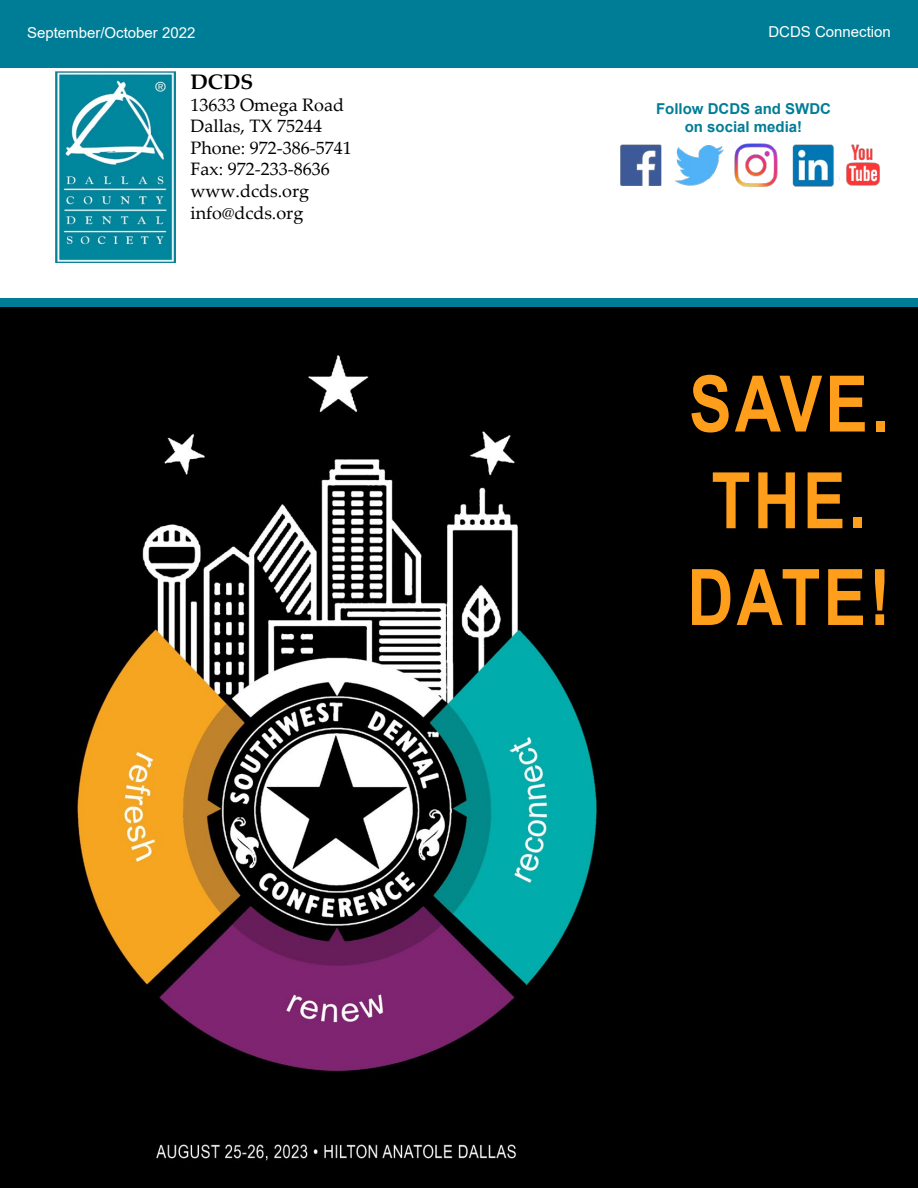
<style>
.page{position:relative;width:918px;height:1188px;background:#fff}
.page>*{position:absolute;margin:0;border:0;box-sizing:border-box;transform-origin:0 0}
.t1{font:700 78px/96.8px "Arial Narrow";letter-spacing:.04em;color:#ff9e1a;text-align:center}
.t2{font:700 21px "Palatino Linotype";color:#000}
.t3{font:18px/21.6px "Palatino Linotype";color:#000}
.t4{font:15px "Arial";color:#fff}
.t5{font:700 15px/18px "Arial";color:#007d96;text-align:center}
</style>
<div class="page">
<div style="left:0;top:0;width:918px;height:60px;background:#007d96"></div>
<div style="left:0;top:51px;width:918px;height:17px;background:#007d96"></div>
<img style="left:56px;top:72px;width:119px;height:190px">
<div style="left:0;top:298px;width:918px;height:9px;background:#007d96"></div>
<img style="left:620px;top:143px;width:260px;height:44px">
<img style="left:0;top:307px;width:687px;height:881px">
<div style="left:687px;top:307px;width:231px;height:881px;background:#000"></div>
<p class="t4" style="left:27px;top:22px;width:170px">September/October 2022</p>
<p class="t4" style="left:768px;top:22px;width:124px">DCDS Connection</p>
<p class="t2" style="left:191px;top:67px;width:64px">DCDS</p>
<p class="t3" style="left:191px;top:93px;width:163px">13633 Omega Road<br>Dallas, TX 75244<br>Phone: 972-386-5741<br>Fax: 972-233-8636 www.dcds.org info@dcds.org</p>
<p class="t5" style="left:656px;top:99px;width:177px">Follow DCDS and SWDC on social media!</p>
<h1 class="t1" style="left:687px;top:355px;width:205px">SAVE.<br>THE.<br>DATE!</h1>
</div>
